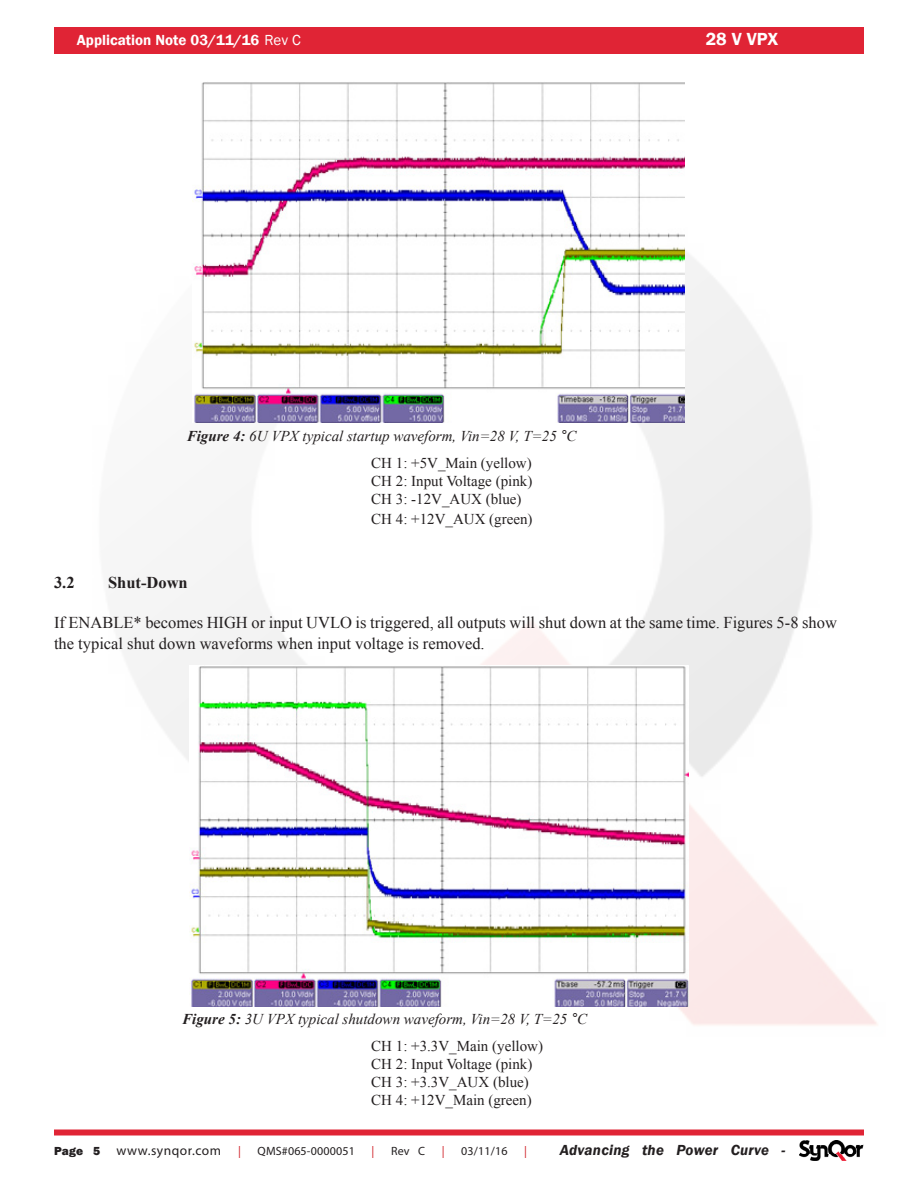
<style>
.page{position:relative;width:918px;height:1188px;background:#fff}
.page>*{position:absolute;margin:0;border:0;box-sizing:border-box;transform-origin:0 0}
.t1{font:600 18px "Franklin Gothic";color:#fff}
.t2{font:16.5px/21.6px "Times New Roman";color:#231f20}
.t3{font:700 16.5px "Times New Roman";color:#231f20}
.t4{font:15px "Times New Roman";color:#231f20}
.t5{font:italic 15px "Times New Roman";color:#231f20}
.t6{font:600 15px "Franklin Gothic";color:#fff}
.t7{font:italic 600 15px "Franklin Gothic";letter-spacing:.015em;color:#231f20}
.t8{font:13.5px "Myriad Pro";letter-spacing:.04em;color:#231f20}
.t9{font:12px "Myriad Pro";letter-spacing:.015em;color:#231f20}
.t10{font:12px "Myriad Pro";color:#d1232a}
.s1{font-weight:400}
.s2{font-weight:700}
.s3{font-family:"Arial"}
.s4{font-family:"Franklin Gothic";font-weight:800;font-size:12px}
</style>
<div class="page">
<div style="left:54px;top:27px;width:810px;height:27px;background:#e02435"></div>
<div style="left:54px;top:1130px;width:810px;height:6px;background:#e02435"></div>
<img style="left:799px;top:1140px;width:65px;height:20px">
<img style="left:120px;top:200px;width:757px;height:826px">
<img style="left:193px;top:82px;width:492px;height:340px">
<img style="left:189px;top:666px;width:500px;height:341px">
<p class="t6" style="left:77px;top:31px;width:226px">Application Note 03/11/16 <span class="s1">Rev C</span></p>
<p class="t1" style="left:706px;top:28px;width:74px">28 V VPX</p>
<p class="t5" style="left:187px;top:425px;width:391px"><span class="s2">Figure 4:</span> 6U VPX typical startup waveform, Vin=28 V, T=25 <span class="s3">°</span>C</p>
<p class="t4" style="left:371px;top:453px;width:162px">CH 1: +5V_Main (yellow)</p>
<p class="t4" style="left:371px;top:471px;width:163px">CH 2: Input Voltage (pink)</p>
<p class="t4" style="left:371px;top:489px;width:152px">CH 3: -12V_AUX (blue)</p>
<p class="t4" style="left:371px;top:508px;width:163px">CH 4: +12V_AUX (green)</p>
<p class="t3" style="left:54px;top:571px;width:22px">3.2</p>
<p class="t3" style="left:108px;top:571px;width:81px">Shut-Down</p>
<p class="t2" style="left:54px;top:611px;width:784px">If ENABLE* becomes HIGH or input UVLO is triggered, all outputs will shut down at the same time. Figures 5-8 show the typical shut down waveforms when input voltage is removed.</p>
<p class="t5" style="left:182px;top:1009px;width:406px"><span class="s2">Figure 5:</span> 3U VPX typical shutdown waveform, Vin=28 V, T=25 <span class="s3">°</span>C</p>
<p class="t4" style="left:371px;top:1036px;width:173px">CH 1: +3.3V_Main (yellow)</p>
<p class="t4" style="left:371px;top:1054px;width:163px">CH 2: Input Voltage (pink)</p>
<p class="t4" style="left:371px;top:1072px;width:159px">CH 3: +3.3V_AUX (blue)</p>
<p class="t4" style="left:371px;top:1090px;width:162px">CH 4: +12V_Main (green)</p>
<p class="t8" style="left:54px;top:1142px;width:169px"><span class="s4">Page 5</span> www.synqor.com</p>
<p class="t10" style="left:238px;top:1144px;width:4px">|</p>
<p class="t9" style="left:258px;top:1144px;width:99px">QMS#065-0000051</p>
<p class="t10" style="left:371px;top:1144px;width:4px">|</p>
<p class="t9" style="left:391px;top:1144px;width:35px">Rev C</p>
<p class="t10" style="left:442px;top:1144px;width:4px">|</p>
<p class="t9" style="left:461px;top:1144px;width:48px">03/11/16</p>
<p class="t10" style="left:524px;top:1144px;width:4px">|</p>
<p class="t7" style="left:560px;top:1141px;width:227px">Advancing the Power Curve -</p>
</div>
